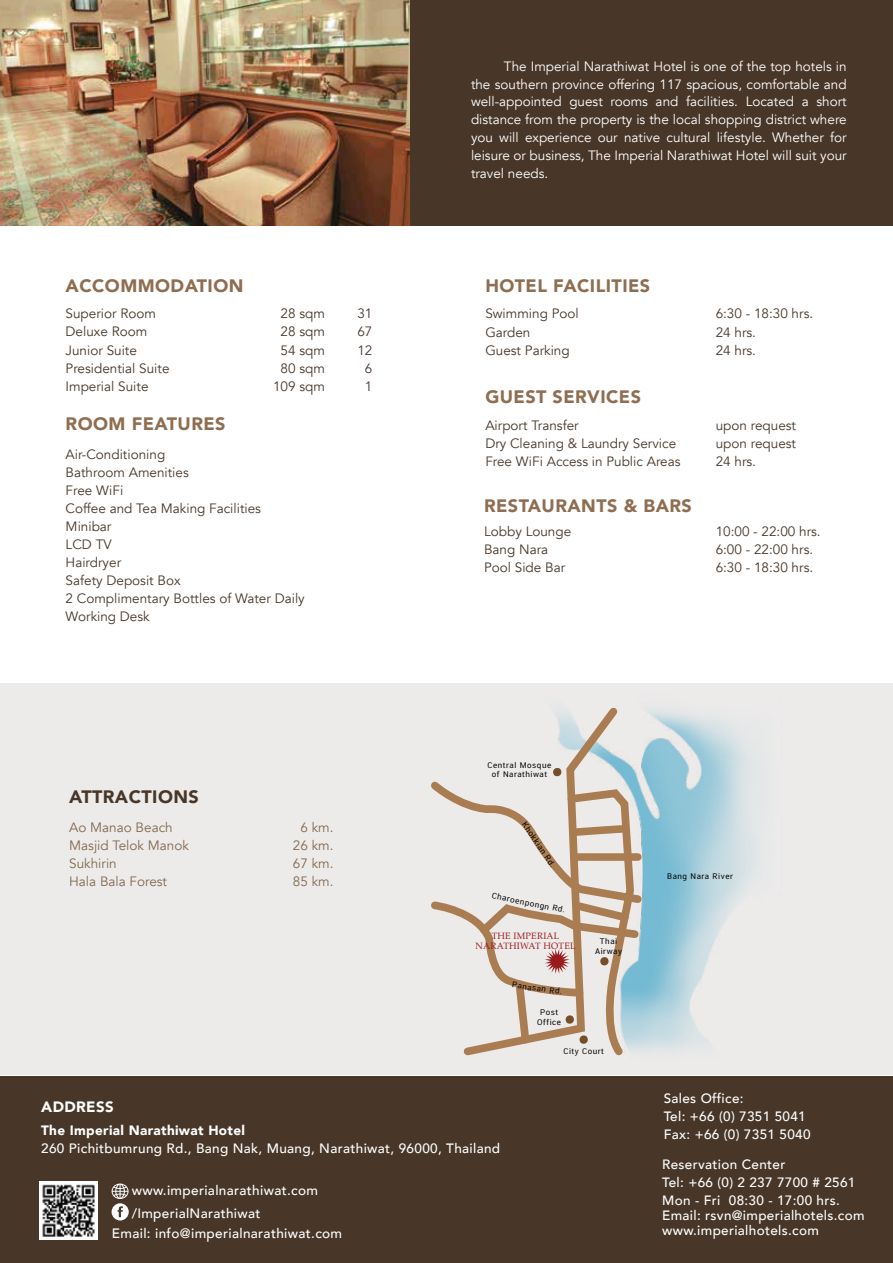
<style>
.page{position:relative;width:893px;height:1263px;background:#fff}
.page>*{position:absolute;margin:0;border:0;box-sizing:border-box;transform-origin:0 0}
.t1{font:900 18px "Avenir";letter-spacing:.025em;color:#8f6d50}
.t2{font:900 18px "Avenir";letter-spacing:.025em;color:#483729}
.t3{font:900 15px "Avenir";letter-spacing:.025em;color:#fff}
.t4{font:13.5px/18px "Avenir";color:#483729}
.t5{font:13.5px/17.9px "Avenir";color:#fff;text-align:justify}
.t6{font:500 13.5px/18px "Avenir";letter-spacing:.025em;color:#fff}
.t7{font:13.5px/18px "Avenir";color:#816950}
.t8{font:900 13.5px "Avenir";letter-spacing:.025em;color:#fff}
.t9{font:10.95px/9.3px "CS Chat Thai";letter-spacing:.05em;color:#010101;text-align:center}
.t10{font:9px/9.8px "Palatino";letter-spacing:.025em;color:#9a1b1e;text-align:center}
</style>
<div class="page">
<div style="left:0;top:683px;width:893px;height:392px;background:#edebea"></div>
<div style="left:0;top:1076px;width:893px;height:187px;background:#483729"></div>
<div style="left:0;top:0;width:893px;height:226px;background:#483729"></div>
<svg style="left:112px;top:1183px;width:17px;height:16px"></svg>
<div style="left:112px;top:1203px;width:17px;height:17px;background:#fff;border-radius:50%"></div>
<svg style="left:118px;top:1206px;width:5px;height:11px"></svg>
<img style="left:0;top:0;width:409px;height:226px">
<img style="left:40px;top:1181px;width:58px;height:58px">
<img style="left:624px;top:708px;width:138px;height:344px">
<svg style="left:554px;top:707px;width:70px;height:59px"></svg>
<svg style="left:431px;top:766px;width:216px;height:290px"></svg>
<h1 class="t1" style="left:66px;top:271px;width:179px">ACCOMMODATION</h1>
<p class="t4" style="left:66px;top:305px;width:105px">Superior Room<br>Deluxe Room<br>Junior Suite<br>Presidential Suite<br>Imperial Suite</p>
<p class="t4" style="left:273px;top:305px;width:53px;text-align:center">28 sqm<br>28 sqm<br>54 sqm<br>80 sqm<br>109 sqm</p>
<h1 class="t1" style="left:66px;top:409px;width:161px">ROOM FEATURES</h1>
<p class="t4" style="left:66px;top:445px;width:241px">Air-Conditioning<br>Bathroom Amenities<br>Free WiFi<br>Coffee and Tea Making Facilities<br>Minibar<br>LCD TV<br>Hairdryer<br>Safety Deposit Box<br>2 Complimentary Bottles of Water Daily<br>Working Desk</p>
<p class="t4" style="left:357px;top:305px;width:17px;text-align:center">31<br>67<br>12<br>6<br>1</p>
<h1 class="t2" style="left:69px;top:781px;width:131px">ATTRACTIONS</h1>
<p class="t7" style="left:69px;top:818px;width:121px">Ao Manao Beach<br>Masjid Telok Manok<br>Sukhirin<br>Hala Bala Forest</p>
<p class="t7" style="left:293px;top:818px;width:42px;text-align:center">6 km.<br>26 km.<br>67 km.<br>85 km.</p>
<p class="t5" style="left:471px;top:57px;width:377px;text-indent:33px">The Imperial Narathiwat Hotel is one of the top hotels in the southern province offering 117 spacious, comfortable and well-appointed guest rooms and facilities. Located a short distance from the property is the local shopping district where you will experience our native cultural lifestyle. Whether for leisure or business, The Imperial Narathiwat Hotel will suit your travel needs.</p>
<h1 class="t1" style="left:485px;top:271px;width:166px">HOTEL FACILITIES</h1>
<p class="t4" style="left:485px;top:305px;width:95px">Swimming Pool<br>Garden<br>Guest Parking</p>
<p class="t4" style="left:716px;top:305px;width:99px">6:30 - 18:30 hrs.<br>24 hrs.<br>24 hrs.</p>
<h1 class="t1" style="left:485px;top:381px;width:157px">GUEST SERVICES</h1>
<p class="t4" style="left:485px;top:416px;width:197px">Airport Transfer<br>Dry Cleaning &amp; Laundry Service<br>Free WiFi Access in Public Areas</p>
<h1 class="t1" style="left:484px;top:490px;width:209px">RESTAURANTS &amp; BARS</h1>
<p class="t4" style="left:484px;top:522px;width:89px">Lobby Lounge<br>Bang Nara<br>Pool Side Bar</p>
<p class="t4" style="left:716px;top:416px;width:82px;text-align:justify">upon request upon request 24 hrs.</p>
<p class="t4" style="left:716px;top:522px;width:106px">10:00 - 22:00 hrs.<br>6:00 - 22:00 hrs.<br>6:30 - 18:30 hrs.</p>
<p class="t9" style="left:488px;top:760px;width:65px">Central Mosque of Narathiwat</p>
<p class="t9" style="left:528px;top:819px;width:55px;rotate:56deg">Khokkian Rd.</p>
<p class="t9" style="left:493px;top:890px;width:76px;rotate:12deg">Charoenpongn Rd.</p>
<p class="t10" style="left:475px;top:931px;width:102px">THE IMPERIAL<br>NARATHIWAT HOTEL</p>
<p class="t9" style="left:595px;top:936px;width:28px">Thai<br>Airway</p>
<p class="t9" style="left:513px;top:979px;width:52px;rotate:8deg">Panasan Rd.</p>
<p class="t9" style="left:537px;top:1007px;width:25px;text-align:left">Post<br>Office</p>
<p class="t9" style="left:563px;top:1045px;width:42px">City Court</p>
<p class="t9" style="left:667px;top:871px;width:67px">Bang Nara River</p>
<p class="t3" style="left:41px;top:1094px;width:74px">ADDRESS</p>
<p class="t8" style="left:41px;top:1118px;width:205px">The Imperial Narathiwat Hotel</p>
<p class="t6" style="left:41px;top:1138px;width:460px">260 Pichitbumrung Rd., Bang Nak, Muang, Narathiwat, 96000, Thailand</p>
<p class="t6" style="left:132px;top:1179px;width:188px;line-height:22.5px">www.imperialnarathiwat.com /ImperialNarathiwat</p>
<p class="t6" style="left:112px;top:1223px;width:232px">Email: info@imperialnarathiwat.com</p>
<p class="t6" style="left:664px;top:1089px;width:148px">Sales Office:<br>Tel: +66 (0) 7351 5041<br>Fax: +66 (0) 7351 5040</p>
<p class="t6" style="left:662px;top:1155px;width:195px">Reservation Center<br>Tel: +66 (0) 2 237 7700 # 2561<br>Mon - Fri 08:30 - 17:00 hrs.</p>
<p class="t6" style="left:662px;top:1207px;width:204px;line-height:15px">Email: rsvn@imperialhotels.com www.imperialhotels.com</p>
</div>
